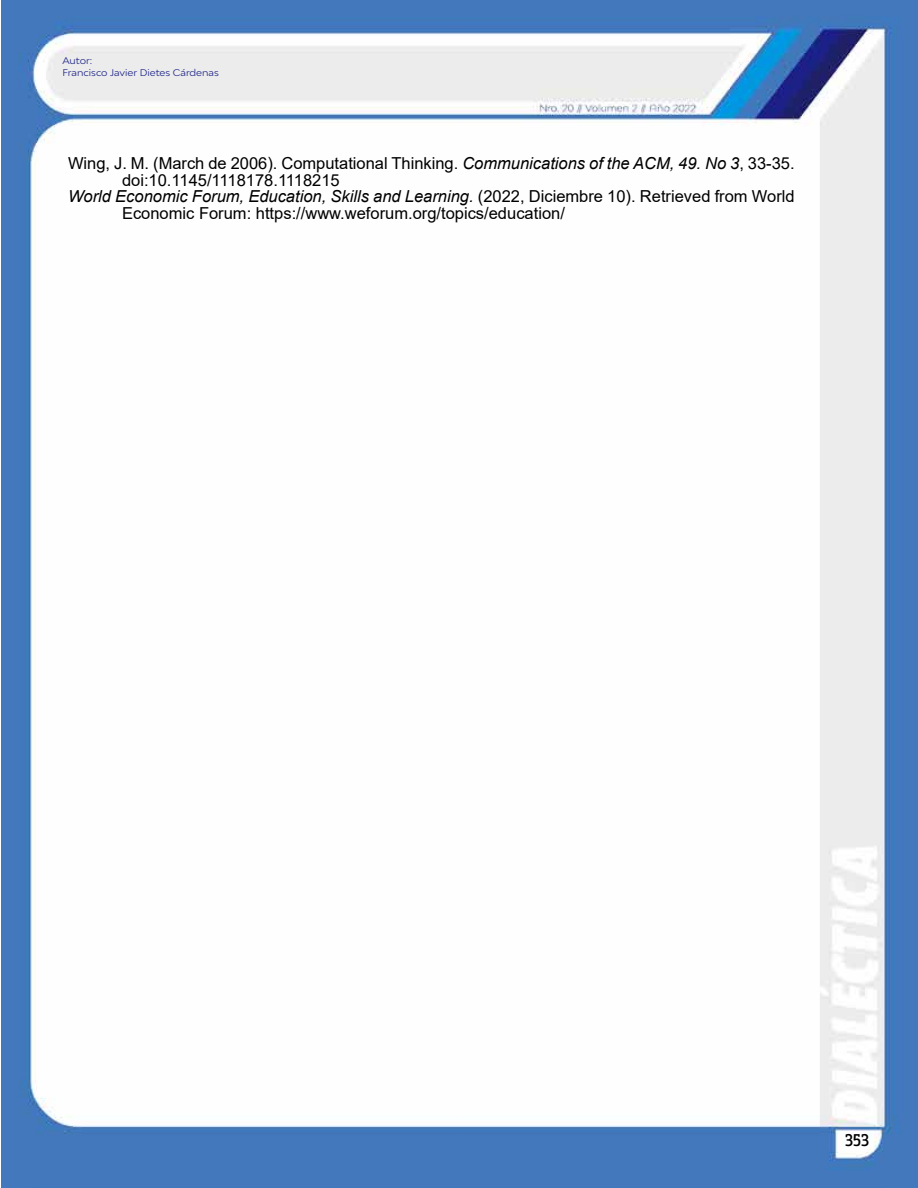
<style>
.page{position:relative;width:918px;height:1188px;background:#fff}
.page>*{position:absolute;margin:0;border:0;box-sizing:border-box;transform-origin:0 0}
.t1{font:18px "Breakers Slab";color:#000}
.t2{font:16.5px "Arial";color:#000}
.t3{font:italic 16.5px "Arial";color:#000}
.t4{font:expanded 9px/12px "Bw Modelica";color:#1c2285}
.s1{font-style:italic}
.s2{font-style:normal}
</style>
<div class="page">
<img style="left:1px;top:0;width:917px;height:1188px">
<p class="t4" style="left:62px;top:55px;width:158px">Autor:<br>Francisco Javier Dietes Cárdenas</p>
<p class="t2" style="left:68px;top:152px;width:728px">Wing, J. M. (March de 2006). Computational Thinking. <span class="s1">Communications of the ACM, 49. No 3</span>, 33-35.</p>
<p class="t2" style="left:122px;top:169px;width:219px">doi:10.1145/1118178.1118215</p>
<p class="t3" style="left:68px;top:186px;width:728px">World Economic Forum, Education, Skills and Learning. <span class="s2">(2022, Diciembre 10). Retrieved from World</span></p>
<p class="t2" style="left:122px;top:202px;width:444px">Economic Forum: https://www.weforum.org/topics/education/</p>
<p class="t1" style="left:845px;top:1129px;width:25px">353</p>
</div>
